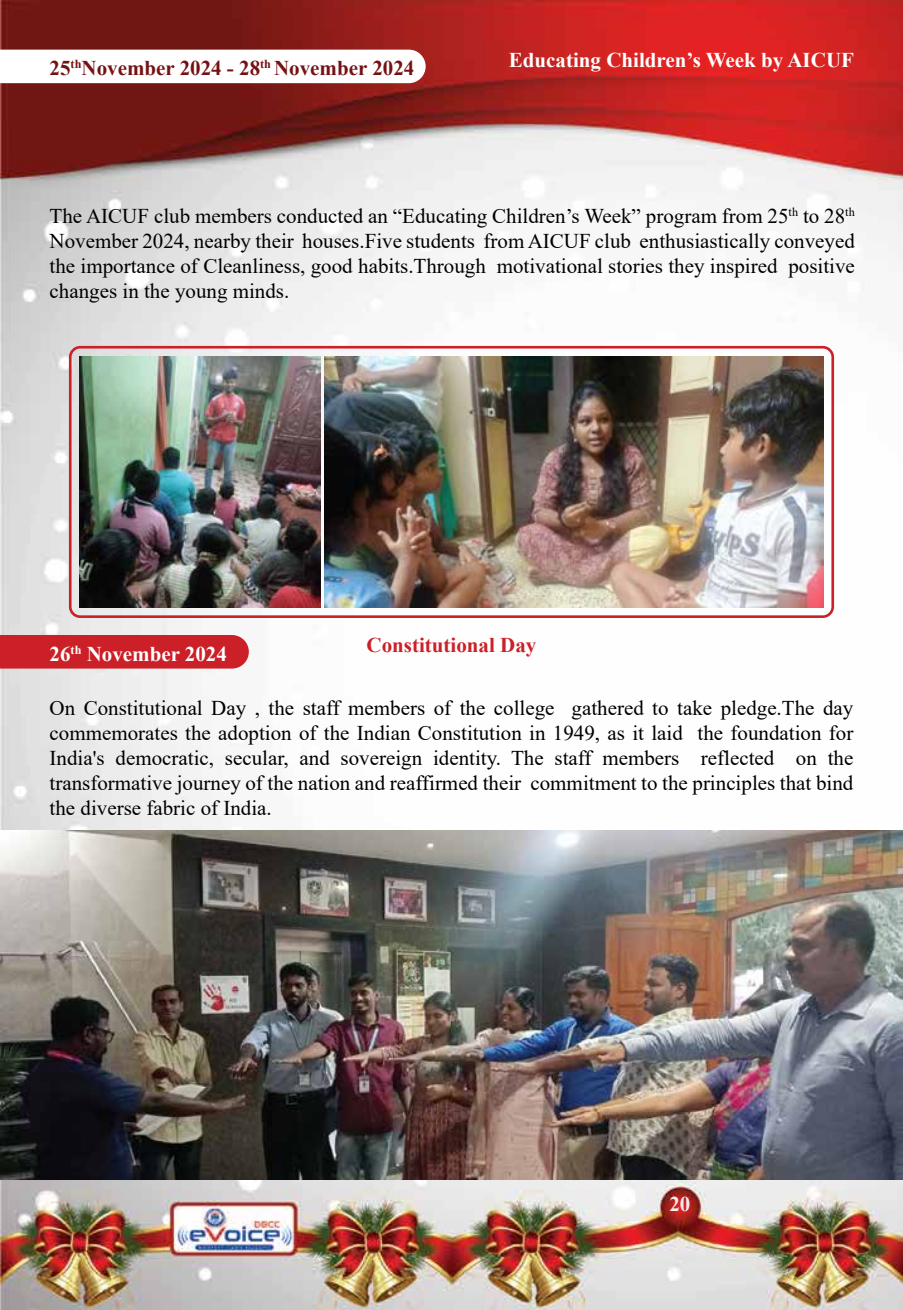
<style>
.page{position:relative;width:903px;height:1310px;background:#fff}
.page>*{position:absolute;margin:0;border:0;box-sizing:border-box;transform-origin:0 0}
.t1{font:21px/25.2px "Times New Roman";color:#000;text-align:justify}
.t2{font:700 21px "Times New Roman";color:#fff}
.t3{font:700 21px "Times New Roman";color:#751113}
.t4{font:700 21px "Times New Roman";color:#cb2027}
.t5{font:700 21px "Times New Roman";color:#f1efee}
</style>
<div class="page">
<img style="left:0;top:0;width:903px;height:1310px">
<svg style="left:0;top:50px;width:426px;height:33px"></svg>
<div style="left:0;top:635px;width:249px;height:33px;background:#cb2027"></div>
<img style="left:0;top:830px;width:903px;height:349px">
<img style="left:79px;top:357px;width:242px;height:250px">
<img style="left:325px;top:357px;width:498px;height:250px">
<div style="left:69px;top:346px;width:765px;height:272px;border:3px solid #cb2027;border-radius:10px"></div>
<p class="t3" style="left:50px;top:53px;width:366px">25<sup>th</sup>November 2024 - 28<sup>th</sup> November 2024</p>
<p class="t2" style="left:509px;top:45px;width:347px">Educating Children’s Week by AICUF</p>
<p class="t1" style="left:50px;top:202px;width:807px">The AICUF club members conducted an “Educating Children’s Week” program from 25<sup>th</sup> to 28<sup>th </sup>November 2024, nearby their houses.Five students from AICUF club enthusiastically conveyed the importance of Cleanliness, good habits.Through motivational stories they inspired positive changes in the young minds.</p>
<p class="t2" style="left:50px;top:638px;width:179px">26<sup>th</sup> November 2024</p>
<p class="t4" style="left:367px;top:630px;width:171px">Constitutional Day</p>
<p class="t1" style="left:50px;top:694px;width:805px">On Constitutional Day , the staff members of the college gathered to take pledge.The day commemorates the adoption of the Indian Constitution in 1949, as it laid the foundation for India's democratic, secular, and sovereign identity. The staff members reflected on the transformative journey of the nation and reaffirmed their commitment to the principles that bind the diverse fabric of India.</p>
<p class="t5" style="left:669px;top:1189px;width:22px">20</p>
</div>
